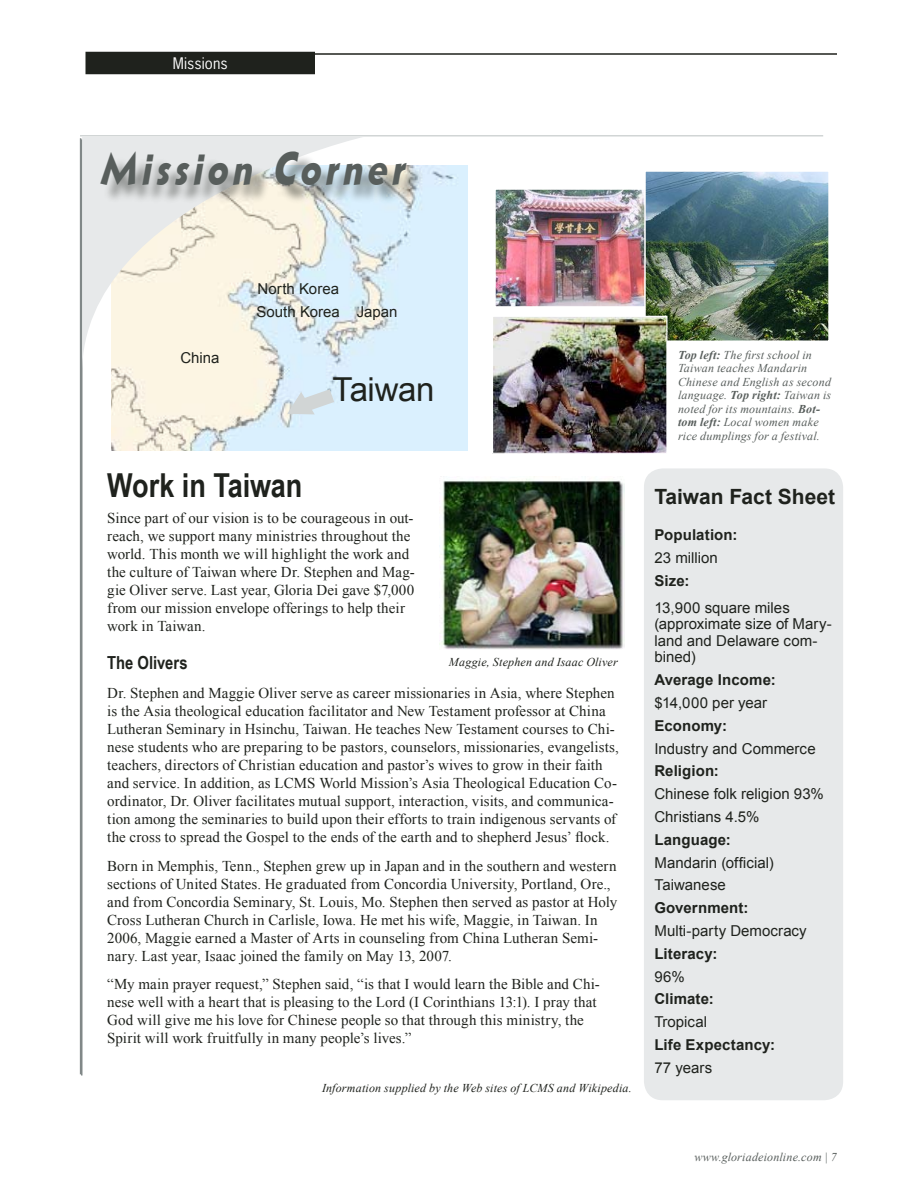
<style>
.page{position:relative;width:918px;height:1188px;background:#fff}
.page>*{position:absolute;margin:0;border:0;box-sizing:border-box;transform-origin:0 0}
.t1{font:italic 700 48.75px "Bully Narrow";letter-spacing:.095em;color:#585e5c;scale:.8 1}
.t2{font:700 33px "Arial Narrow";color:#1f221d}
.t3{font:33px "Arial";letter-spacing:-.015em;color:#1f221d}
.t4{font:700 21px "Arial";letter-spacing:-.005em;color:#1f221d}
.t5{font:700 18px "Arial Narrow";color:#1f221d}
.t6{font:15px/18px "Times New Roman";letter-spacing:.005em;color:#1f221d}
.t7{font:15px/16.5px "Arial";color:#1f221d}
.t8{font:700 15px "Arial";letter-spacing:.01em;color:#1f221d}
.t9{font:15px "News Gothic Std";letter-spacing:.005em;color:#fff}
.t10{font:italic 12px/13.5px "Times New Roman";letter-spacing:.015em;color:#585e5c}
.t11{font:italic 12px "Times New Roman";letter-spacing:.015em;color:#1f221d}
.s1{font-weight:700}
</style>
<div class="page">
<hr style="left:94px;top:53px;width:743px;height:2px;background:#1f221d">
<img style="left:497px;top:191px;width:147px;height:114px">
<div style="left:494px;top:188px;width:159px;height:120px;border:2px solid #fff"></div>
<img style="left:112px;top:165px;width:356px;height:286px">
<div style="left:86px;top:52px;width:228px;height:22px;background:#1f221d"></div>
<hr style="left:80px;top:138px;width:1px;height:936px;background:#818888">
<hr style="left:80px;top:135px;width:743px;height:1px;background:#d1d5d5">
<hr style="left:81px;top:139px;width:1px;height:937px;background:#818888">
<svg style="left:82px;top:136px;width:284px;height:237px;background:#ecede7"></svg>
<div style="left:102px;top:152px;width:324px;height:54px;background:#1f221d;opacity:.5"></div>
<div style="left:645px;top:469px;width:197px;height:631px;background:#e7e9ea;border-radius:18px"></div>
<div style="left:644px;top:468px;width:199px;height:632px;border:2px solid #e7e9ea;border-radius:18px"></div>
<img style="left:647px;top:173px;width:180px;height:166px">
<div style="left:644px;top:170px;width:186px;height:172px;border:2px solid #fff"></div>
<img style="left:441px;top:479px;width:183px;height:170px">
<img style="left:494px;top:318px;width:171px;height:134px">
<div style="left:492px;top:316px;width:175px;height:138px;border:1px solid #fff"></div>
<svg style="left:287px;top:389px;width:47px;height:25px"></svg>
<p class="t9" style="left:173px;top:54px;width:56px">Missions</p>
<h1 class="t1" style="left:99px;top:139px;width:382px">Mission Corner</h1>
<p class="t7" style="left:257px;top:278px;width:85px;line-height:22.8px">North Korea<br>South Korea</p>
<p class="t7" style="left:357px;top:303px;width:42px">Japan</p>
<p class="t7" style="left:180px;top:349px;width:41px">China</p>
<p class="t10" style="left:678px;top:348px;width:155px"><span class="s1">Top left:</span> The first school in<br>Taiwan teaches Mandarin<br>Chinese and English as second language. <span class="s1">Top right:</span> Taiwan is noted for its mountains. <span class="s1">Bot&shy;tom left:</span> Local women make rice dumplings for a festival.</p>
<h2 class="t3" style="left:333px;top:367px;width:103px">Taiwan</h2>
<h2 class="t2" style="left:107px;top:460px;width:197px">Work in Taiwan</h2>
<p class="t6" style="left:107px;top:509px;width:309px">Since part of our vision is to be courageous in out&shy;reach, we support many ministries throughout the world. This month we will highlight the work and the culture of Taiwan where Dr. Stephen and Mag&shy;gie Oliver serve. Last year, Gloria Dei gave $7,000 from our mission envelope offerings to help their work in Taiwan.</p>
<p class="t5" style="left:107px;top:649px;width:82px">The Olivers</p>
<p class="t6" style="left:107px;top:684px;width:513px">Dr. Stephen and Maggie Oliver serve as career missionaries in Asia, where Stephen is the Asia theological education facilitator and New Testament professor at China Lutheran Seminary in Hsinchu, Taiwan. He teaches New Testament courses to Chi&shy;nese students who are preparing to be pastors, counselors, missionaries, evangelists, teachers, directors of Christian education and pastor’s wives to grow in their faith and service. In addition, as LCMS World Mission’s Asia Theological Education Co&shy;ordinator, Dr. Oliver facilitates mutual support, interaction, visits, and communica&shy;tion among the seminaries to build upon their efforts to train indigenous servants of the cross to spread the Gospel to the ends of the earth and to shepherd Jesus’ flock.</p>
<p class="t6" style="left:107px;top:856px;width:512px">Born in Memphis, Tenn., Stephen grew up in Japan and in the southern and western sections of United States. He graduated from Concordia University, Portland, Ore., and from Concordia Seminary, St. Louis, Mo. Stephen then served as pastor at Holy Cross Lutheran Church in Carlisle, Iowa. He met his wife, Maggie, in Taiwan. In 2006, Maggie earned a Master of Arts in counseling from China Lutheran Semi&shy;nary. Last year, Isaac joined the family on May 13, 2007.</p>
<p class="t6" style="left:107px;top:975px;width:494px">“My main prayer request,” Stephen said, “is that I would learn the Bible and Chi&shy;nese well with a heart that is pleasing to the Lord (I Corinthians 13:1). I pray that God will give me his love for Chinese people so that through this ministry, the Spirit will work fruitfully in many people’s lives.”</p>
<p class="t11" style="left:449px;top:653px;width:170px">Maggie, Stephen and Isaac Oliver</p>
<p class="t11" style="left:322px;top:1080px;width:311px">Information supplied by the Web sites of LCMS and Wikipedia.</p>
<h3 class="t4" style="left:654px;top:483px;width:182px">Taiwan Fact Sheet</h3>
<p class="t8" style="left:654px;top:525px;width:85px">Population:</p>
<p class="t7" style="left:654px;top:549px;width:65px">23 million</p>
<p class="t8" style="left:654px;top:570px;width:37px">Size:</p>
<p class="t7" style="left:654px;top:600px;width:179px">13,900 square miles (approximate size of Mary&shy;land and Delaware com&shy;bined)</p>
<p class="t8" style="left:654px;top:670px;width:123px">Average Income:</p>
<p class="t7" style="left:654px;top:695px;width:114px">$14,000 per year</p>
<p class="t8" style="left:654px;top:716px;width:74px">Economy:</p>
<p class="t7" style="left:654px;top:740px;width:163px">Industry and Commerce</p>
<p class="t8" style="left:654px;top:761px;width:66px">Religion:</p>
<p class="t7" style="left:654px;top:783px;width:171px;line-height:22.8px">Chinese folk religion 93%<br>Christians 4.5%</p>
<p class="t8" style="left:654px;top:830px;width:78px">Language:</p>
<p class="t7" style="left:654px;top:851px;width:121px;line-height:22.8px">Mandarin (official)<br>Taiwanese</p>
<p class="t8" style="left:654px;top:898px;width:96px">Government:</p>
<p class="t7" style="left:654px;top:923px;width:154px">Multi-party Democracy</p>
<p class="t8" style="left:654px;top:944px;width:65px">Literacy:</p>
<p class="t7" style="left:654px;top:968px;width:32px">96%</p>
<p class="t8" style="left:654px;top:989px;width:61px">Climate:</p>
<p class="t7" style="left:654px;top:1014px;width:54px">Tropical</p>
<p class="t8" style="left:654px;top:1035px;width:122px">Life Expectancy:</p>
<p class="t7" style="left:654px;top:1059px;width:59px">77 years</p>
<p class="t10" style="left:694px;top:1150px;width:135px">www.gloriadeionline.com |</p>
</div>
